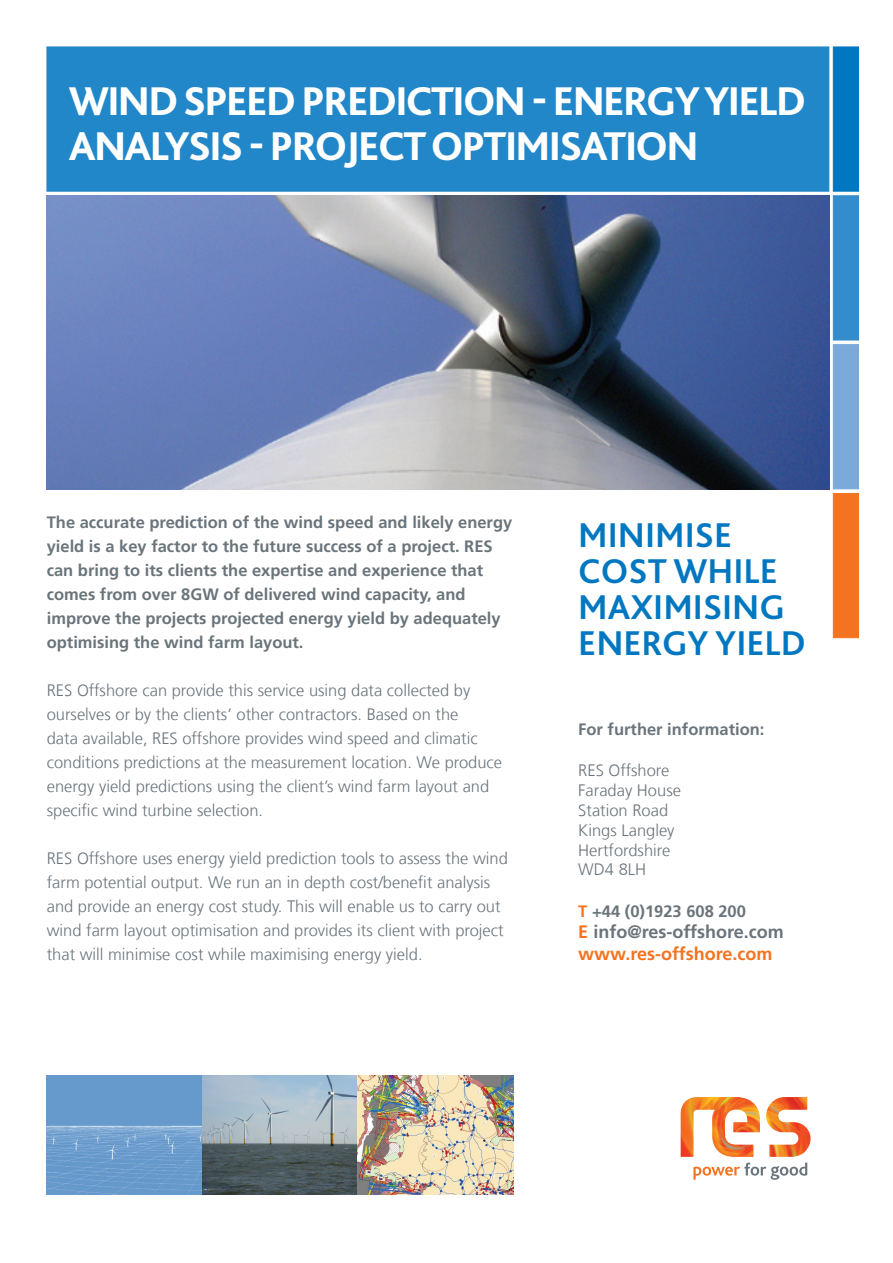
<style>
.page{position:relative;width:893px;height:1263px;background:#fff}
.page>*{position:absolute;margin:0;border:0;box-sizing:border-box;transform-origin:0 0}
.t1{font:800 42px/45px "Bliss 2";letter-spacing:-.04em;color:#fff}
.t2{font:700 36px/36px "Bliss 2";color:#0077c0}
.t3{font:700 18px/21.6px "Frutiger LT Com";color:#f47321}
.t4{font:300 16.5px/24px "Frutiger LT Com";color:#6a747b}
.t5{font:700 16.5px/24px "Frutiger LT Com";color:#6a747b}
.s1{color:#f47321}
.s2{color:#6a747b}
</style>
<div class="page">
<img style="left:47px;top:196px;width:782px;height:293px">
<div style="left:47px;top:47px;width:782px;height:144px;background:#2287c8"></div>
<div style="left:833px;top:47px;width:26px;height:144px;background:#0077c0;border:1px solid #0077c0"></div>
<div style="left:833px;top:196px;width:26px;height:144px;background:#338ccb;border:1px solid #338ccb"></div>
<div style="left:833px;top:344px;width:26px;height:145px;background:#7ba9da"></div>
<div style="left:833px;top:493px;width:26px;height:145px;background:#f47321;border:1px solid #f47321"></div>
<img style="left:681px;top:1097px;width:129px;height:60px">
<svg style="left:693px;top:1162px;width:114px;height:18px"></svg>
<img style="left:47px;top:1075px;width:467px;height:120px">
<p class="t1" style="left:69px;top:78px;width:739px">WIND SPEED PREDICTION - ENERGY YIELD<br>ANALYSIS - PROJECT OPTIMISATION</p>
<p class="t5" style="left:47px;top:510px;width:467px">The accurate prediction of the wind speed and likely energy yield is a key factor to the future success of a project. RES can bring to its clients the expertise and experience that comes from over 8GW of delivered wind capacity, and improve the projects projected energy yield by adequately optimising the wind farm layout.</p>
<p class="t4" style="left:47px;top:678px;width:457px">RES Offshore can provide this service using data collected by ourselves or by the clients’ other contractors. Based on the<br>data available, RES offshore provides wind speed and climatic conditions predictions at the measurement location. We produce energy yield predictions using the client’s wind farm layout and specific wind turbine selection.</p>
<p class="t4" style="left:47px;top:846px;width:463px">RES Offshore uses energy yield prediction tools to assess the wind farm potential output. We run an in depth cost/benefit analysis and provide an energy cost study. This will enable us to carry out wind farm layout optimisation and provides its client with project that will minimise cost while maximising energy yield.</p>
<p class="t2" style="left:578px;top:516px;width:229px">MINIMISE<br>COST WHILE<br>MAXIMISING<br>ENERGY YIELD</p>
<p class="t5" style="left:578px;top:717px;width:188px">For further information:</p>
<p class="t4" style="left:578px;top:759px;width:93px">RES Offshore</p>
<p class="t4" style="left:578px;top:778px;width:104px">Faraday House</p>
<p class="t4" style="left:578px;top:798px;width:91px">Station Road</p>
<p class="t4" style="left:578px;top:818px;width:98px">Kings Langley</p>
<p class="t4" style="left:578px;top:838px;width:93px">Hertfordshire</p>
<p class="t4" style="left:578px;top:858px;width:69px">WD4 8LH</p>
<p class="t5" style="left:578px;top:899px;width:169px"><span class="s1">T</span> +44 (0)1923 608 200</p>
<p class="t3" style="left:578px;top:921px;width:207px">E <span class="s2">info@res-offshore.com </span>www.res-offshore.com</p>
</div>
